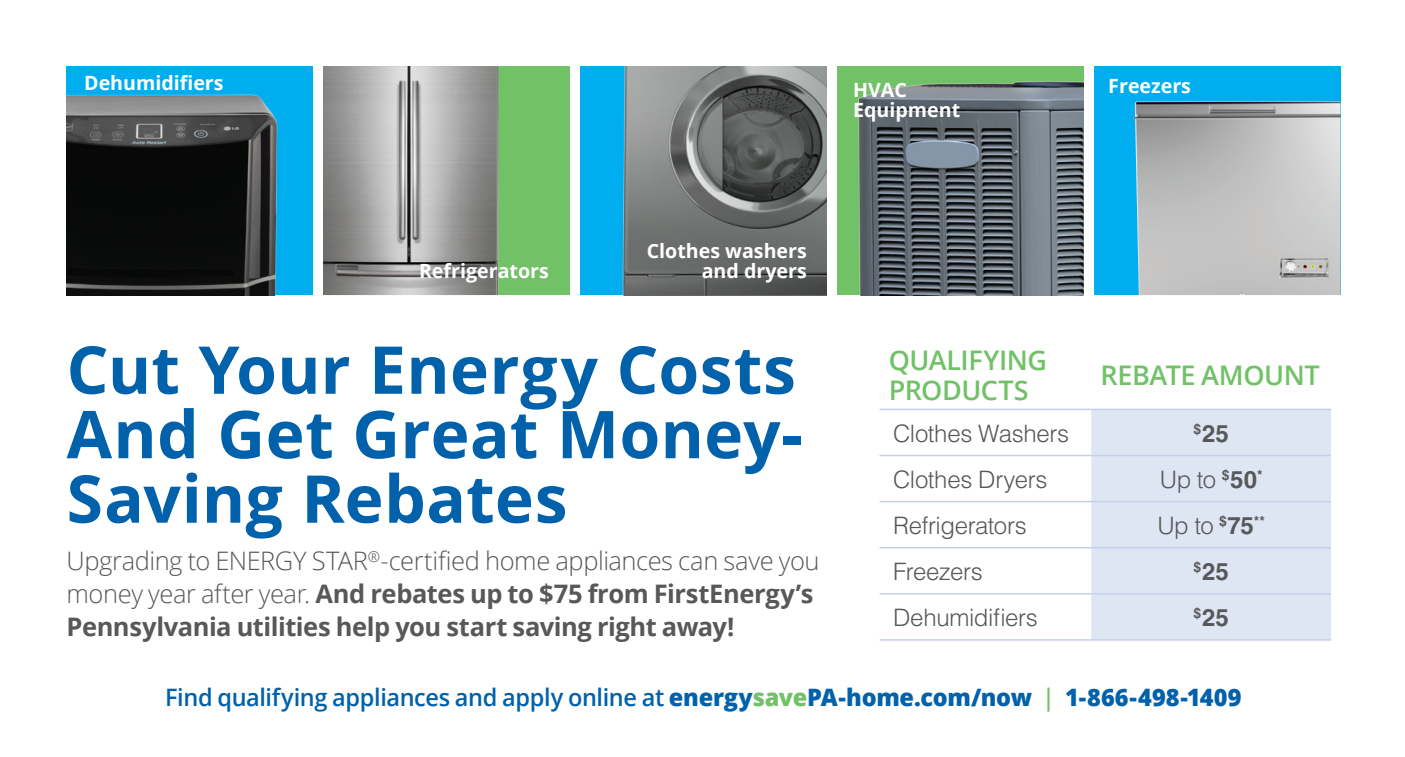
<style>
.page{position:relative;width:1405px;height:757px;background:#fff}
.page>*{position:absolute;margin:0;border:0;box-sizing:border-box;transform-origin:0 0}
.t1{font:700 66px/64.5px "Open Sans";letter-spacing:.005em;color:#0161aa;text-align:justify}
.t2{font:600 27px/30px "Open Sans";letter-spacing:-.02em;color:#71c167}
.t3{font:700 25.5px/33px "Open Sans";letter-spacing:-.015em;color:#57585a}
.t4{font:600 24px "Open Sans";letter-spacing:-.015em;color:#0161aa}
.t5{font:300 24px "Helvetica";letter-spacing:-.015em;color:#57585a}
.t6{font:700 24px "Helvetica";color:#57585a}
.t7{font:700 19.5px "Open Sans";color:#fff}
.s1{font-size:63.9px}
.s2{font-weight:300}
.s3{font-weight:700}
.s4{font-weight:800}
.s5{font-weight:800;color:#71c167}
.s6{color:#71c167}
</style>
<div class="page">
<div style="left:66px;top:66px;width:247px;height:229px;background:#00aeef"></div>
<img style="left:66px;top:94px;width:212px;height:201px">
<div style="left:1094px;top:66px;width:247px;height:229px;background:#00aeef"></div>
<img style="left:1133px;top:101px;width:208px;height:194px">
<div style="left:1091px;top:410px;width:240px;height:229px;background:#dfe6f3"></div>
<hr style="left:880px;top:409px;width:211px;height:1px;background:#c5d0e8">
<hr style="left:1091px;top:409px;width:240px;height:1px;background:#c5d0e8">
<hr style="left:880px;top:455px;width:211px;height:1px;background:#c5d0e8">
<hr style="left:1091px;top:455px;width:240px;height:1px;background:#c5d0e8">
<hr style="left:880px;top:501px;width:211px;height:1px;background:#c5d0e8">
<hr style="left:1091px;top:501px;width:240px;height:1px;background:#c5d0e8">
<hr style="left:880px;top:547px;width:211px;height:1px;background:#c5d0e8">
<hr style="left:1091px;top:547px;width:240px;height:1px;background:#c5d0e8">
<hr style="left:880px;top:593px;width:211px;height:2px;background:#c5d0e8">
<hr style="left:1091px;top:593px;width:240px;height:2px;background:#c5d0e8">
<hr style="left:880px;top:639px;width:211px;height:2px;background:#c5d0e8">
<hr style="left:1091px;top:639px;width:240px;height:2px;background:#c5d0e8">
<div style="left:323px;top:66px;width:247px;height:229px;background:#71c167"></div>
<img style="left:323px;top:66px;width:176px;height:229px">
<div style="left:580px;top:66px;width:247px;height:229px;background:#00aeef"></div>
<img style="left:837px;top:66px;width:247px;height:229px">
<img style="left:622px;top:66px;width:16px;height:229px">
<svg style="left:638px;top:66px;width:189px;height:229px;background:#6d706f"></svg>
<p class="t7" style="left:84px;top:69px;width:141px">Dehumidifiers</p>
<p class="t7" style="left:853px;top:76px;width:55px">HVAC</p>
<p class="t7" style="left:1108px;top:72px;width:84px">Freezers</p>
<p class="t7" style="left:853px;top:96px;width:109px">Equipment</p>
<p class="t7" style="left:647px;top:237px;width:162px">Clothes washers</p>
<p class="t7" style="left:419px;top:257px;width:131px">Refrigerators</p>
<p class="t7" style="left:702px;top:257px;width:107px">and dryers</p>
<h1 class="t1" style="left:67px;top:336px;width:738px">Cut Your Energ<span class="s1">y</span> Costs And Get Great Money-Saving Rebates</h1>
<p class="t3" style="left:67px;top:544px;width:755px"><span class="s2">Upgrading to ENERGY STAR</span><sup>®</sup><span class="s2">-certified home appliances can save you money year after year.</span> And rebates up to $75 from FirstEnergy’s<br>Pennsylvania utilities help you start saving right away!</p>
<p class="t2" style="left:889px;top:345px;width:160px">QUALIFYING<br>PRODUCTS</p>
<p class="t2" style="left:1101px;top:360px;width:221px">REBATE AMOUNT</p>
<p class="t5" style="left:893px;top:418px;width:177px">Clothes Washers</p>
<p class="t6" style="left:1194px;top:419px;width:37px"><sup>$</sup>25</p>
<p class="t5" style="left:893px;top:465px;width:156px">Clothes Dryers</p>
<p class="t5" style="left:1160px;top:465px;width:104px">Up to <sup>$</sup><span class="s3">50</span><sup>*</sup></p>
<p class="t5" style="left:893px;top:511px;width:135px">Refrigerators</p>
<p class="t5" style="left:1157px;top:511px;width:109px">Up to <sup>$</sup><span class="s3">75</span><sup>**</sup></p>
<p class="t5" style="left:893px;top:557px;width:91px">Freezers</p>
<p class="t6" style="left:1194px;top:557px;width:37px"><sup>$</sup>25</p>
<p class="t5" style="left:893px;top:603px;width:146px">Dehumidifiers</p>
<p class="t6" style="left:1194px;top:603px;width:37px"><sup>$</sup>25</p>
<p class="t4" style="left:165px;top:681px;width:1078px">Find qualifying appliances and apply online at <span class="s4">energy</span><span class="s5">save</span><span class="s4">PA-home.com/now</span> <span class="s6">|</span> <span class="s4">1-866-498-1409</span></p>
</div>
